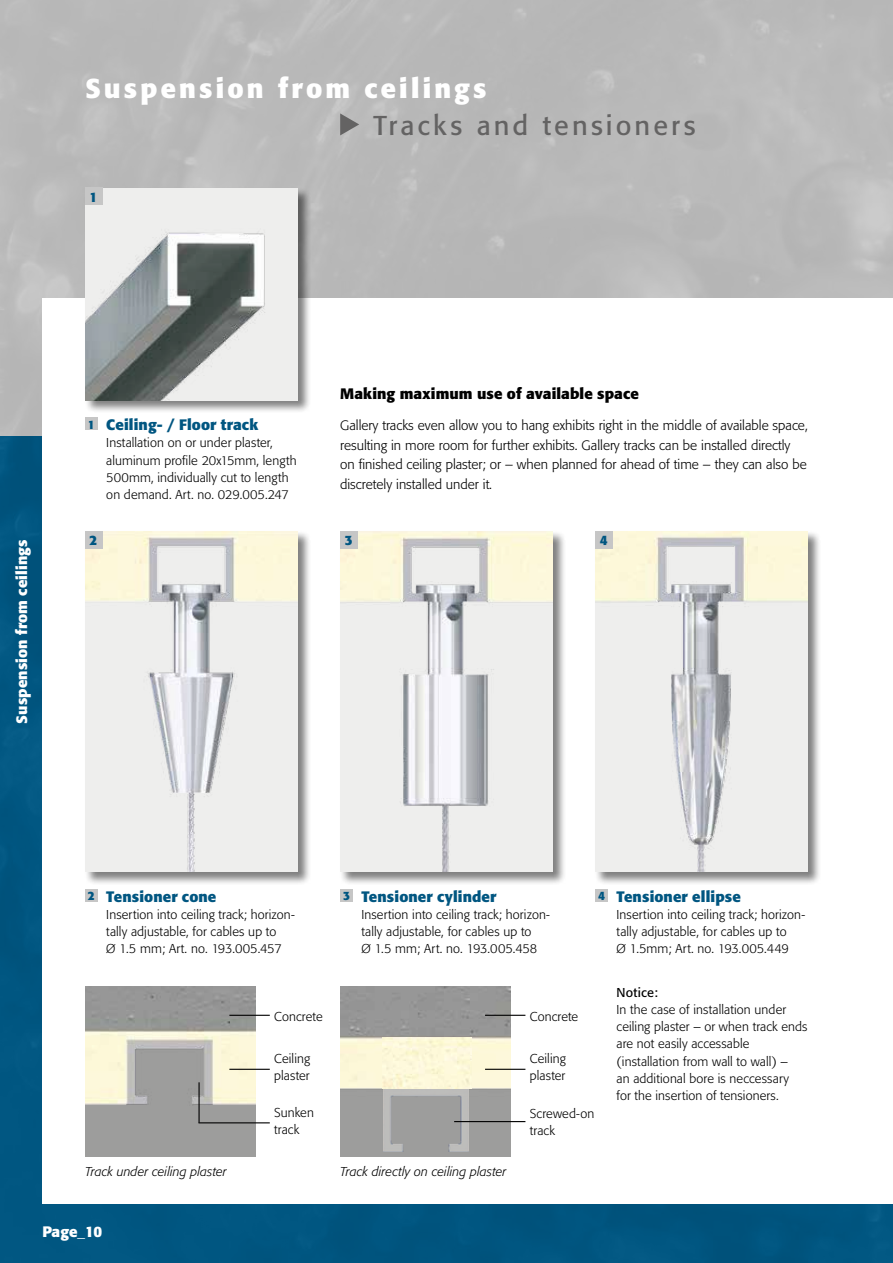
<style>
.page{position:relative;width:893px;height:1263px;background:#fff}
.page>*{position:absolute;margin:0;border:0;box-sizing:border-box;transform-origin:0 0}
.t1{font:700 27px "Formata";letter-spacing:.12em;color:#fff}
.t2{font:27px "Formata";letter-spacing:.115em;color:#646363}
.t3{font:700 15px "Formata";letter-spacing:.005em;color:#005681}
.t4{font:700 15px "Formata";letter-spacing:.005em;color:#000}
.t5{font:700 15px "Formata";letter-spacing:.005em;color:#fff}
.t6{font:300 13.5px/19.5px "Formata";color:#000}
.t7{font:700 13.5px "Formata";color:#005681}
.t8{font:300 12.75px/17.2px "Formata";letter-spacing:.01em;color:#000}
.t9{font:italic 300 12.75px "Formata";letter-spacing:.01em;color:#000}
.t10{font:12.75px "Formata";letter-spacing:.015em;color:#000}
.s1{font-size:12px}
</style>
<div class="page">
<img style="left:0;top:0;width:893px;height:1263px">
<div style="left:43px;top:298px;width:850px;height:905px;background:#fff"></div>
<div style="left:84px;top:187px;width:227px;height:227px;background:#000;opacity:.5"></div>
<img style="left:85px;top:188px;width:213px;height:212px">
<img style="left:85px;top:986px;width:170px;height:170px">
<hr style="left:229px;top:1015px;width:41px;height:1px;background:#000">
<hr style="left:229px;top:1069px;width:41px;height:1px;background:#000">
<hr style="left:198px;top:1122px;width:72px;height:1px;background:#000">
<hr style="left:198px;top:1082px;width:2px;height:41px;background:#000">
<div style="left:84px;top:530px;width:227px;height:355px;background:#000;opacity:.5"></div>
<img style="left:85px;top:531px;width:213px;height:341px">
<div style="left:339px;top:530px;width:228px;height:355px;background:#000;opacity:.5"></div>
<img style="left:340px;top:531px;width:213px;height:341px">
<div style="left:594px;top:530px;width:228px;height:355px;background:#000;opacity:.5"></div>
<img style="left:595px;top:531px;width:213px;height:341px">
<img style="left:340px;top:986px;width:170px;height:170px">
<img style="left:384px;top:1088px;width:85px;height:63px">
<hr style="left:485px;top:1015px;width:40px;height:1px;background:#000">
<hr style="left:485px;top:1069px;width:40px;height:1px;background:#000">
<hr style="left:454px;top:1121px;width:71px;height:1px;background:#000">
<img style="left:382px;top:1037px;width:90px;height:51px">
<div style="left:85px;top:188px;width:17px;height:17px;background:#c6c6c6"></div>
<div style="left:85px;top:531px;width:17px;height:18px;background:#c6c6c6"></div>
<div style="left:340px;top:531px;width:17px;height:18px;background:#c6c6c6"></div>
<div style="left:595px;top:531px;width:17px;height:18px;background:#c6c6c6"></div>
<svg style="left:340px;top:113px;width:19px;height:22px"></svg>
<div style="left:85px;top:417px;width:13px;height:13px;background:#c6c6c6"></div>
<div style="left:340px;top:889px;width:13px;height:12px;background:#c6c6c6"></div>
<div style="left:595px;top:889px;width:13px;height:12px;background:#c6c6c6"></div>
<div style="left:85px;top:889px;width:13px;height:12px;background:#c6c6c6"></div>
<h1 class="t1" style="left:85px;top:71px;width:403px">Suspension from ceilings</h1>
<h1 class="t2" style="left:374px;top:110px;width:323px">Tracks and tensioners</h1>
<p class="t7" style="left:90px;top:188px;width:9px">1</p>
<p class="t5" style="left:13px;top:724px;width:186px;rotate:-90deg">Suspension from ceilings</p>
<p class="t3" style="left:88px;top:415px;width:172px"><span class="s1">1</span> Ceiling- / Floor track</p>
<p class="t8" style="left:106px;top:434px;width:192px">Installation on or under plaster, aluminum profile 20x15mm, length 500mm, individually cut to length on demand. Art. no. 029.005.247</p>
<p class="t4" style="left:340px;top:384px;width:300px">Making maximum use of available space</p>
<p class="t6" style="left:340px;top:416px;width:469px">Gallery tracks even allow you to hang exhibits right in the middle of available space, resulting in more room for further exhibits. Gallery tracks can be installed directly on finished ceiling plaster; or – when planned for ahead of time – they can also be discretely installed under it.</p>
<p class="t7" style="left:90px;top:532px;width:9px">2</p>
<p class="t7" style="left:345px;top:532px;width:9px">3</p>
<p class="t7" style="left:600px;top:532px;width:9px">4</p>
<p class="t3" style="left:88px;top:887px;width:130px"><span class="s1">2</span> Tensioner cone</p>
<p class="t8" style="left:106px;top:906px;width:190px">Insertion into ceiling track; horizon&shy;tally adjustable, for cables up to<br>Ø 1.5 mm; Art. no. 193.005.457</p>
<p class="t8" style="left:274px;top:1007px;width:50px">Concrete</p>
<p class="t8" style="left:274px;top:1050px;width:37px">Ceiling plaster</p>
<p class="t3" style="left:343px;top:887px;width:155px"><span class="s1">3</span> Tensioner cylinder</p>
<p class="t8" style="left:361px;top:906px;width:190px">Insertion into ceiling track; horizon&shy;tally adjustable, for cables up to<br>Ø 1.5 mm; Art. no. 193.005.458</p>
<p class="t8" style="left:530px;top:1007px;width:50px">Concrete</p>
<p class="t8" style="left:530px;top:1050px;width:37px">Ceiling plaster</p>
<p class="t3" style="left:598px;top:887px;width:144px"><span class="s1">4</span> Tensioner ellipse</p>
<p class="t8" style="left:617px;top:906px;width:190px">Insertion into ceiling track; horizon&shy;tally adjustable, for cables up to<br>Ø 1.5mm; Art. no. 193.005.449</p>
<p class="t10" style="left:617px;top:984px;width:43px">Notice:</p>
<p class="t8" style="left:617px;top:1001px;width:192px">In the case of installation under ceiling plaster – or when track ends are not easily accessable (installation from wall to wall) –<br>an additional bore is neccessary<br>for the insertion of tensioners.</p>
<p class="t8" style="left:274px;top:1104px;width:41px">Sunken track</p>
<p class="t8" style="left:530px;top:1105px;width:66px">Screwed-on track</p>
<p class="t9" style="left:85px;top:1164px;width:143px">Track under ceiling plaster</p>
<p class="t9" style="left:340px;top:1164px;width:168px">Track directly on ceiling plaster</p>
<p class="t5" style="left:43px;top:1222px;width:61px">Page_10</p>
</div>
